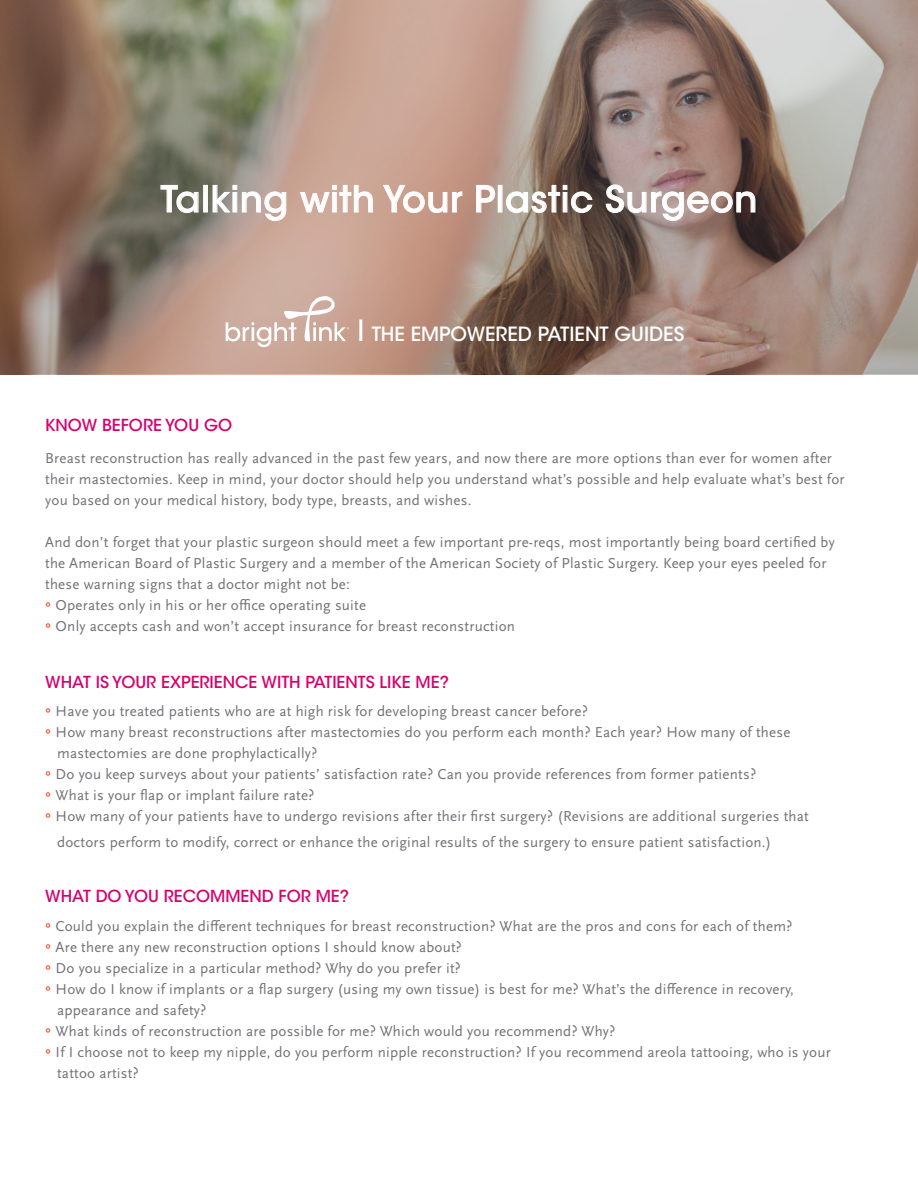
<style>
.page{position:relative;width:918px;height:1188px;background:#fff}
.page>*{position:absolute;margin:0;border:0;box-sizing:border-box;transform-origin:0 0}
.t1{font:500 36px "ITC Avant Garde Std";letter-spacing:.02em;color:#fff}
.t2{font:500 19.5px "ITC Avant Garde Std";color:#fff}
.t3{font:500 16.5px "ITC Avant Garde Std";color:#d7006d}
.t4{font:15px "Scala Sans OT";letter-spacing:.015em;color:#727277}
.s1{font-family:"ITC Avant Garde Std";font-weight:500;color:#f63200}
</style>
<div class="page">
<svg style="left:0;top:0;width:918px;height:374px;background:#9d8679"></svg>
<svg style="left:160px;top:185px;width:39px;height:28px"></svg>
<div style="left:203px;top:185px;width:5px;height:27px;border:1px solid #fff"></div>
<svg style="left:212px;top:185px;width:75px;height:36px;background:#bbaca4"></svg>
<svg style="left:300px;top:185px;width:73px;height:28px;background:#d6b8ac"></svg>
<svg style="left:383px;top:185px;width:80px;height:28px;background:#cfaa9b"></svg>
<svg style="left:476px;top:185px;width:19px;height:28px"></svg>
<div style="left:498px;top:185px;width:4px;height:27px;border:1px solid #fff"></div>
<svg style="left:506px;top:185px;width:87px;height:28px;background:#95867c"></svg>
<svg style="left:606px;top:184px;width:150px;height:37px;background:#9c8984"></svg>
<svg style="left:226px;top:292px;width:123px;height:55px;background:#d4b8ad"></svg>
<hr style="left:359px;top:319px;width:3px;height:22px;background:#fff">
<p class="t1" style="left:161px;top:177px;width:598px">Talking with Your Plastic Surgeon</p>
<p class="t2" style="left:372px;top:322px;width:314px">THE EMPOWERED PATIENT GUIDES</p>
<p class="t3" style="left:45px;top:415px;width:188px">KNOW BEFORE YOU GO</p>
<p class="t4" style="left:45px;top:450px;width:788px">Breast reconstruction has really advanced in the past few years, and now there are more options than ever for women after</p>
<p class="t4" style="left:45px;top:471px;width:801px">their mastectomies. Keep in mind, your doctor should help you understand what’s possible and help evaluate what’s best for</p>
<p class="t4" style="left:45px;top:492px;width:428px">you based on your medical history, body type, breasts, and wishes.</p>
<p class="t4" style="left:45px;top:534px;width:791px">And don’t forget that your plastic surgeon should meet a few important pre-reqs, most importantly being board certified by</p>
<p class="t4" style="left:45px;top:555px;width:783px">the American Board of Plastic Surgery and a member of the American Society of Plastic Surgery. Keep your eyes peeled for</p>
<p class="t4" style="left:45px;top:576px;width:306px">these warning signs that a doctor might not be:</p>
<p class="t4" style="left:45px;top:597px;width:322px"><span class="s1">°</span> Operates only in his or her office operating suite</p>
<p class="t4" style="left:45px;top:618px;width:471px"><span class="s1">°</span> Only accepts cash and won’t accept insurance for breast reconstruction</p>
<p class="t3" style="left:45px;top:672px;width:405px">WHAT IS YOUR EXPERIENCE WITH PATIENTS LIKE ME?</p>
<p class="t4" style="left:45px;top:703px;width:544px"><span class="s1">°</span> Have you treated patients who are at high risk for developing breast cancer before?</p>
<p class="t4" style="left:45px;top:724px;width:747px"><span class="s1">°</span> How many breast reconstructions after mastectomies do you perform each month? Each year? How many of these</p>
<p class="t4" style="left:57px;top:745px;width:262px">mastectomies are done prophylactically?</p>
<p class="t4" style="left:45px;top:766px;width:713px"><span class="s1">°</span> Do you keep surveys about your patients’ satisfaction rate? Can you provide references from former patients?</p>
<p class="t4" style="left:45px;top:787px;width:271px"><span class="s1">°</span> What is your flap or implant failure rate?</p>
<p class="t4" style="left:45px;top:808px;width:765px"><span class="s1">°</span> How many of your patients have to undergo revisions after their first surgery? (Revisions are additional surgeries that</p>
<p class="t4" style="left:57px;top:834px;width:716px">doctors perform to modify, correct or enhance the original results of the surgery to ensure patient satisfaction.)</p>
<p class="t3" style="left:45px;top:886px;width:305px">WHAT DO YOU RECOMMEND FOR ME?</p>
<p class="t4" style="left:45px;top:918px;width:749px"><span class="s1">°</span> Could you explain the different techniques for breast reconstruction? What are the pros and cons for each of them?</p>
<p class="t4" style="left:45px;top:939px;width:418px"><span class="s1">°</span> Are there any new reconstruction options I should know about?</p>
<p class="t4" style="left:45px;top:960px;width:417px"><span class="s1">°</span> Do you specialize in a particular method? Why do you prefer it?</p>
<p class="t4" style="left:45px;top:981px;width:750px"><span class="s1">°</span> How do I know if implants or a flap surgery (using my own tissue) is best for me? What’s the difference in recovery,</p>
<p class="t4" style="left:57px;top:1002px;width:151px">appearance and safety?</p>
<p class="t4" style="left:45px;top:1023px;width:572px"><span class="s1">°</span> What kinds of reconstruction are possible for me? Which would you recommend? Why?</p>
<p class="t4" style="left:45px;top:1044px;width:787px"><span class="s1">°</span> If I choose not to keep my nipple, do you perform nipple reconstruction? If you recommend areola tattooing, who is your</p>
<p class="t4" style="left:57px;top:1065px;width:83px">tattoo artist?</p>
</div>
